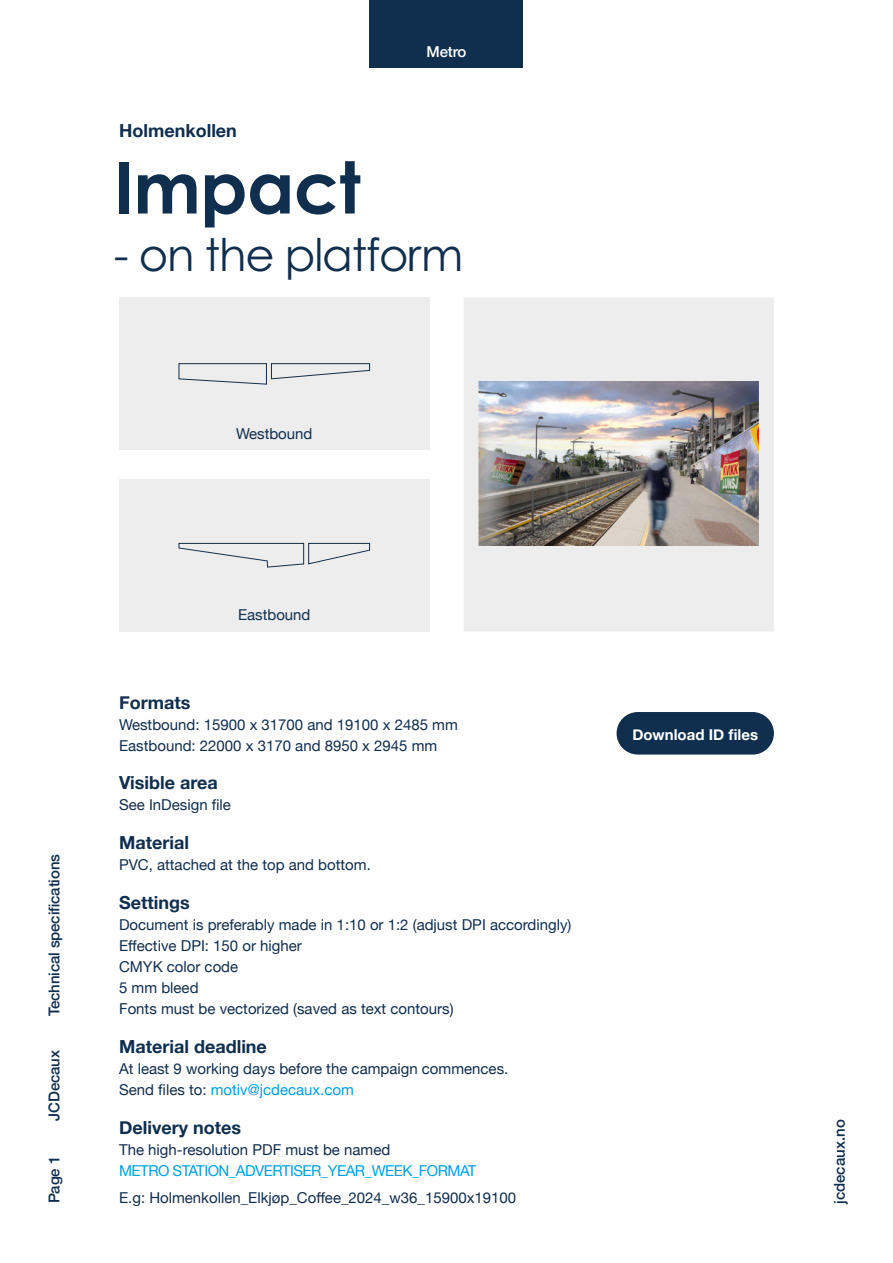
<style>
.page{position:relative;width:893px;height:1263px;background:#fff}
.page>*{position:absolute;margin:0;border:0;box-sizing:border-box;transform-origin:0 0}
.t1{font:700 72px "Century Gothic Pro";letter-spacing:-.01em;color:#102e4d}
.t2{font:45px "Century Gothic Pro";letter-spacing:-.025em;color:#102e4d}
.t3{font:700 18px "Helvetica Neue";color:#102e4d}
.t4{font:15px/21px "Helvetica Neue";color:#102e4d}
.t5{font:500 15px "Helvetica Neue";letter-spacing:-.01em;color:#102e4d}
.t6{font:15px "Helvetica Neue";letter-spacing:-.035em;color:#009fe3}
.t7{font:700 15px "Helvetica Neue";color:#fff}
.t8{font:500 15px "Helvetica Neue";letter-spacing:-.01em;color:#fff}
.s1{color:#009fe3}
</style>
<div class="page">
<div style="left:119px;top:479px;width:310px;height:152px;background:#ededed"></div>
<div style="left:119px;top:298px;width:310px;height:152px;background:#ededed"></div>
<div style="left:370px;top:0;width:153px;height:67px;background:#102e4d"></div>
<svg style="left:178px;top:363px;width:192px;height:22px"></svg>
<svg style="left:178px;top:542px;width:192px;height:26px"></svg>
<div style="left:617px;top:713px;width:156px;height:41px;background:#102e4d;border-radius:21px"></div>
<div style="left:617px;top:712px;width:157px;height:42px;border:2px solid #102e4d;border-radius:21px"></div>
<div style="left:477px;top:311px;width:283px;height:307px;background:#ededed"></div>
<img style="left:479px;top:381px;width:279px;height:164px">
<div style="left:463px;top:298px;width:311px;height:333px;border:15px solid #ededed"></div>
<p class="t8" style="left:426px;top:39px;width:41px">Metro</p>
<p class="t3" style="left:119px;top:116px;width:119px">Holmenkollen</p>
<h1 class="t1" style="left:114px;top:143px;width:248px">Impact</h1>
<h2 class="t2" style="left:114px;top:227px;width:351px">- on the platform</h2>
<p class="t4" style="left:236px;top:424px;width:78px">Westbound</p>
<p class="t5" style="left:42px;top:1016px;width:164px;rotate:-90deg">Technical specifications</p>
<p class="t5" style="left:42px;top:1120px;width:72px;rotate:-90deg">JCDecaux</p>
<p class="t5" style="left:42px;top:1203px;width:49px;rotate:-90deg">Page 1</p>
<p class="t4" style="left:238px;top:605px;width:74px">Eastbound</p>
<p class="t3" style="left:119px;top:688px;width:73px">Formats</p>
<p class="t4" style="left:119px;top:715px;width:340px">Westbound: 15900 x 31700 and 19100 x 2485 mm<br>Eastbound: 22000 x 3170 and 8950 x 2945 mm</p>
<p class="t3" style="left:119px;top:769px;width:100px">Visible area</p>
<p class="t4" style="left:119px;top:795px;width:113px">See InDesign file</p>
<p class="t3" style="left:119px;top:829px;width:71px">Material</p>
<p class="t4" style="left:119px;top:855px;width:253px">PVC, attached at the top and bottom.</p>
<p class="t3" style="left:119px;top:888px;width:72px">Settings</p>
<p class="t4" style="left:119px;top:915px;width:454px">Document is preferably made in 1:10 or 1:2 (adjust DPI accordingly)<br>Effective DPI: 150 or higher<br>CMYK color code<br>5 mm bleed<br>Fonts must be vectorized (saved as text contours)</p>
<p class="t3" style="left:119px;top:1032px;width:149px">Material deadline</p>
<p class="t4" style="left:119px;top:1059px;width:391px">At least 9 working days before the campaign commences.<br>Send files to: <span class="s1">motiv@jcdecaux.com</span></p>
<p class="t3" style="left:119px;top:1113px;width:124px">Delivery notes</p>
<p class="t4" style="left:119px;top:1140px;width:273px">The high-resolution PDF must be named</p>
<p class="t6" style="left:119px;top:1159px;width:359px">METRO STATION_ADVERTISER_YEAR_WEEK_FORMAT</p>
<p class="t4" style="left:119px;top:1188px;width:399px">E.g: Holmenkollen_Elkjøp_Coffee_2024_w36_15900x19100</p>
<p class="t7" style="left:632px;top:722px;width:127px">Download ID files</p>
<p class="t5" style="left:827px;top:1204px;width:86px;rotate:-90deg">jcdecaux.no</p>
</div>
